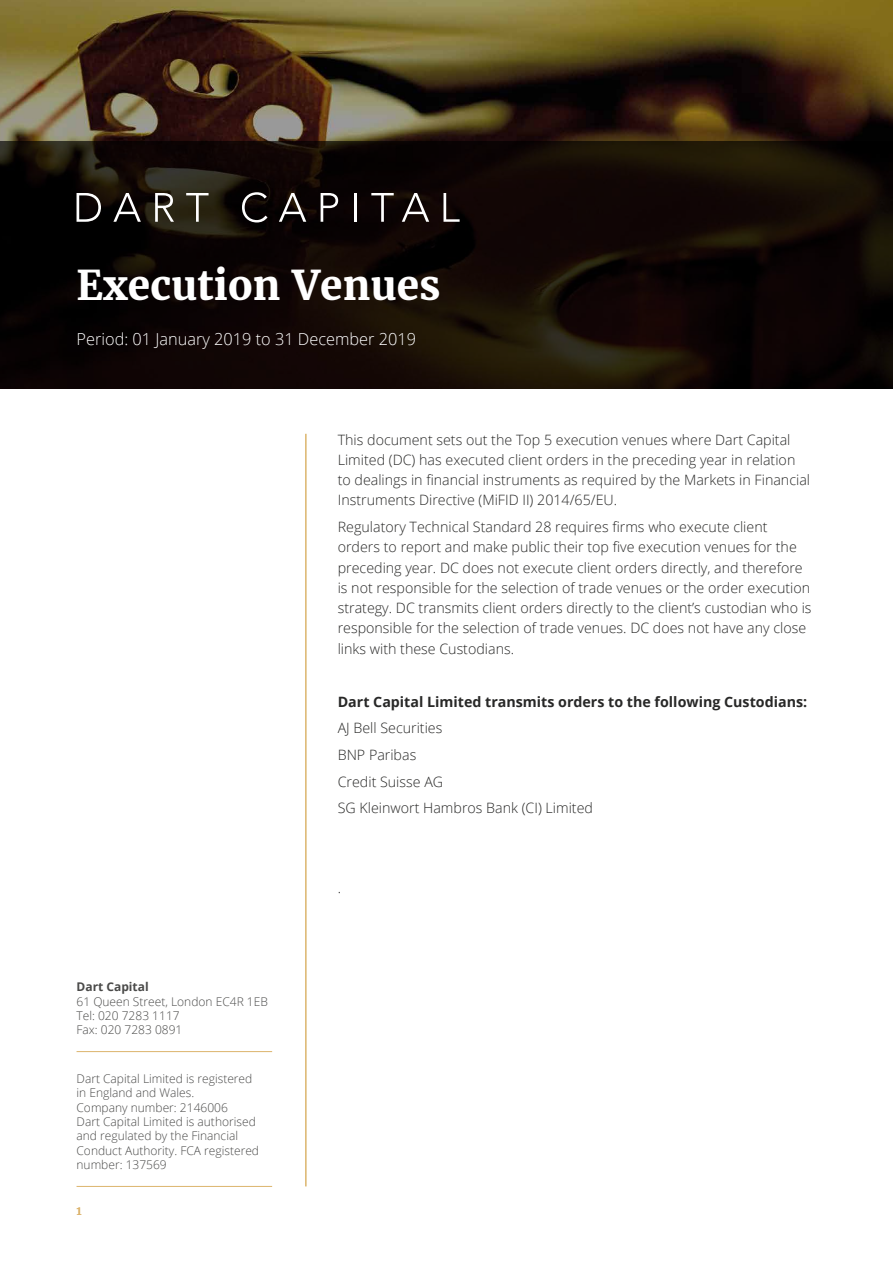
<style>
.page{position:relative;width:893px;height:1263px;background:#fff}
.page>*{position:absolute;margin:0;border:0;box-sizing:border-box;transform-origin:0 0}
.t1{font:700 40.5px "Merriweather";color:#fff}
.t2{font:300 16.5px "Open Sans";color:#fff}
.t3{font:300 14.25px/20.2px "Open Sans";color:#282827}
.t4{font:700 14.25px "Open Sans";color:#282827}
.t5{font:300 12px/14.4px "Open Sans";color:#4a4a49}
.t6{font:700 12px "Open Sans";color:#4a4a49}
.t7{font:12px "Merriweather";color:#dcb46e}
</style>
<div class="page">
<hr style="left:305px;top:434px;width:2px;height:752px;background:#dcb56d">
<img style="left:0;top:0;width:893px;height:141px">
<svg style="left:0;top:141px;width:893px;height:247px;fill:#100504"></svg>
<svg style="left:77px;top:193px;width:24px;height:29px"></svg>
<svg style="left:113px;top:193px;width:28px;height:29px"></svg>
<svg style="left:155px;top:193px;width:19px;height:29px"></svg>
<svg style="left:186px;top:193px;width:23px;height:29px"></svg>
<svg style="left:242px;top:192px;width:26px;height:30px"></svg>
<svg style="left:279px;top:193px;width:27px;height:29px"></svg>
<svg style="left:321px;top:193px;width:17px;height:29px"></svg>
<hr style="left:354px;top:193px;width:3px;height:29px;background:#fff">
<svg style="left:371px;top:193px;width:23px;height:29px"></svg>
<svg style="left:402px;top:193px;width:27px;height:29px"></svg>
<svg style="left:443px;top:193px;width:17px;height:29px"></svg>
<hr style="left:77px;top:1051px;width:195px;height:1px;background:#dcb56d">
<hr style="left:77px;top:1186px;width:195px;height:1px;background:#dcb56d">
<h1 class="t1" style="left:77px;top:260px;width:365px">Execution Venues</h1>
<p class="t2" style="left:77px;top:328px;width:341px">Period: 01 January 2019 to 31 December 2019</p>
<p class="t3" style="left:338px;top:429px;width:474px">This document sets out the Top 5 execution venues where Dart Capital Limited (DC) has executed client orders in the preceding year in relation to dealings in financial instruments as required by the Markets in Financial Instruments Directive (MiFID II) 2014/65/EU.</p>
<p class="t3" style="left:338px;top:516px;width:475px">Regulatory Technical Standard 28 requires firms who execute client orders to report and make public their top five execution venues for the preceding year. DC does not execute client orders directly, and therefore is not responsible for the selection of trade venues or the order execution strategy. DC transmits client orders directly to the client’s custodian who is responsible for the selection of trade venues. DC does not have any close links with these Custodians.</p>
<p class="t4" style="left:338px;top:692px;width:471px">Dart Capital Limited transmits orders to the following Custodians:</p>
<p class="t3" style="left:338px;top:715px;width:257px;line-height:26.7px">AJ Bell Securities<br>BNP Paribas<br>Credit Suisse AG<br>SG Kleinwort Hambros Bank (CI) Limited</p>
<p class="t6" style="left:77px;top:978px;width:74px">Dart Capital</p>
<p class="t5" style="left:77px;top:994px;width:193px">61 Queen Street, London EC4R 1EB<br>Tel: 020 7283 1117<br>Fax: 020 7283 0891</p>
<p class="t5" style="left:77px;top:1071px;width:184px">Dart Capital Limited is registered in England and Wales.<br>Company number: 2146006<br>Dart Capital Limited is authorised and regulated by the Financial<br>Conduct Authority. FCA registered number: 137569</p>
<p class="t7" style="left:77px;top:1203px;width:7px">1</p>
<p class="t3" style="left:338px;top:878px;width:5px">.</p>
</div>
